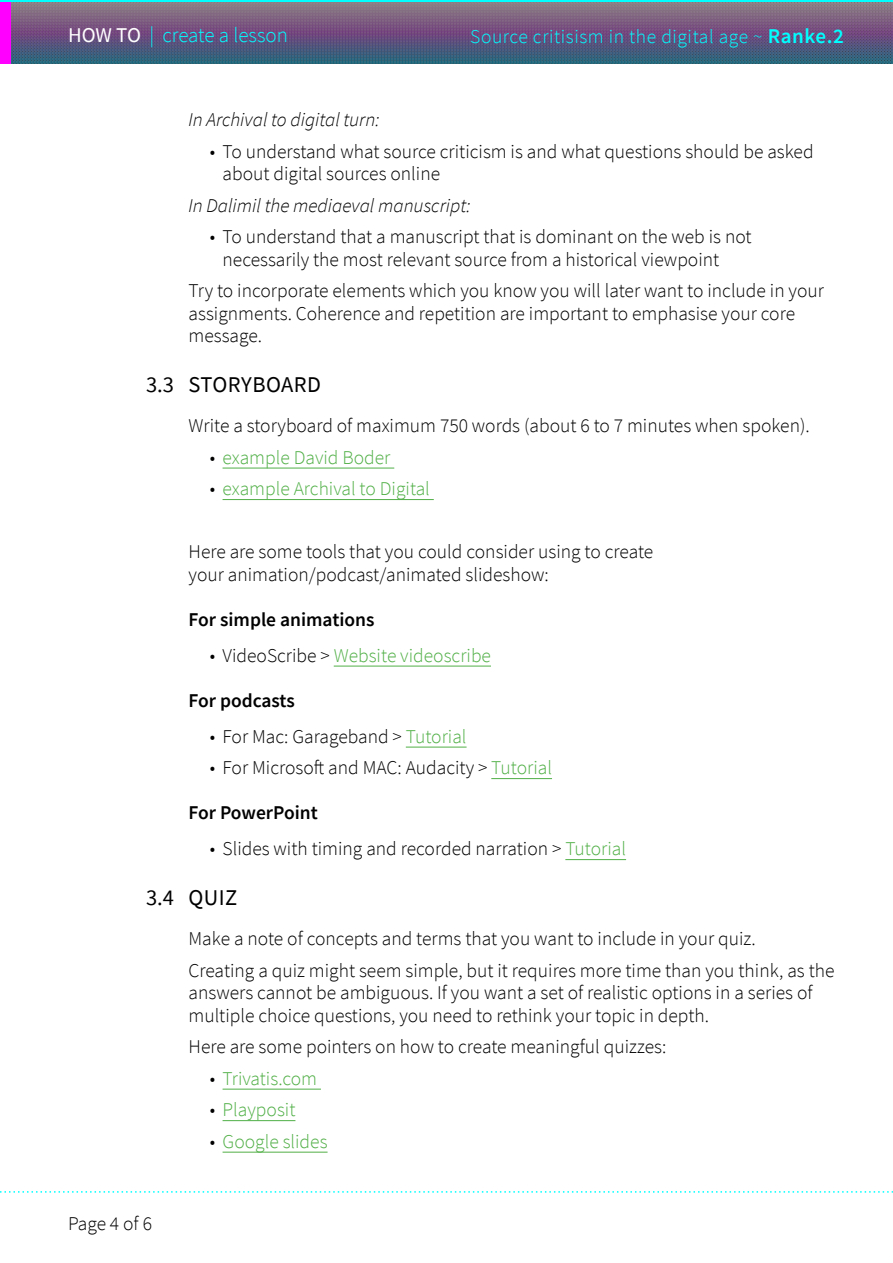
<style>
.page{position:relative;width:893px;height:1263px;background:#fff}
.page>*{position:absolute;margin:0;border:0;box-sizing:border-box;transform-origin:0 0}
.Hoofdkop{font:22.5px "Source Sans Pro";letter-spacing:.02em;color:#000}
.nrs_Hoofdkop{font:22.5px "Source Sans Pro";color:#000}
.t1{font:300 21px "Source Sans Pro";color:#0ff}
.Body_text{font:300 19.5px/22.5px "Source Sans Pro";color:#000}
.t2{font:300 19.5px "Source Sans Pro";color:#50af46}
.Body_text-2{font:italic 300 19.5px "Source Sans Pro";color:#000}
.Subkop{font:600 19.5px "Source Sans Pro";color:#000}
.t3{font:300 19.5px "Source Sans Pro";letter-spacing:.03em;color:#0ff}
.s1{font-weight:400;color:#fff}
.s2{font-weight:600;font-size:21px}
.s3{color:#000}
.s4{color:#50af46}
</style>
<div class="page">
<img style="left:10px;top:2px;width:883px;height:61px">
<svg style="left:0;top:1191px;width:893px;height:2px"></svg>
<div style="left:0;top:0;width:10px;height:63px;background:#f0f"></div>
<hr style="left:0;top:0;width:893px;height:2px;background:#0ff">
<hr style="left:223px;top:468px;width:171px;height:1px;background:#50af46">
<hr style="left:223px;top:499px;width:211px;height:1px;background:#50af46">
<hr style="left:334px;top:666px;width:157px;height:1px;background:#50af46">
<hr style="left:406px;top:747px;width:61px;height:1px;background:#50af46">
<hr style="left:491px;top:778px;width:61px;height:1px;background:#50af46">
<hr style="left:565px;top:859px;width:61px;height:1px;background:#50af46">
<hr style="left:223px;top:1089px;width:98px;height:1px;background:#50af46">
<hr style="left:223px;top:1120px;width:72px;height:1px;background:#50af46">
<hr style="left:223px;top:1152px;width:105px;height:1px;background:#50af46">
<p class="t1" style="left:68px;top:22px;width:221px"><span class="s1">HOW TO</span> | create a lesson</p>
<p class="t3" style="left:470px;top:25px;width:375px">Source critisism in the digital age ~ <span class="s2">Ranke.2</span></p>
<p class="nrs_Hoofdkop" style="left:146px;top:370px;width:29px">3.3</p>
<p class="Body_text-2" style="left:189px;top:108px;width:193px">In Archival to digital turn:</p>
<p class="Body_text" style="left:223px;top:140px;width:593px;text-indent:-13px">• To understand what source criticism is and what questions should be asked about digital sources online</p>
<p class="Body_text-2" style="left:189px;top:193px;width:284px">In Dalimil the mediaeval manuscript:</p>
<p class="Body_text" style="left:223px;top:225px;width:531px;text-indent:-13px">• To understand that a manuscript that is dominant on the web is not necessarily the most relevant source from a historical viewpoint</p>
<p class="Body_text" style="left:189px;top:279px;width:637px">Try to incorporate elements which you know you will later want to include in your assignments. Coherence and repetition are important to emphasise your core message.</p>
<p class="Hoofdkop" style="left:189px;top:370px;width:134px">STORYBOARD</p>
<p class="Body_text" style="left:189px;top:414px;width:623px">Write a storyboard of maximum 750 words (about 6 to 7 minutes when spoken).</p>
<p class="t2" style="left:210px;top:445px;width:182px"><span class="s3">•</span> example David Boder</p>
<p class="t2" style="left:210px;top:477px;width:222px"><span class="s3">•</span> example Archival to Digital</p>
<p class="nrs_Hoofdkop" style="left:146px;top:883px;width:29px">3.4</p>
<p class="Body_text" style="left:189px;top:540px;width:466px">Here are some tools that you could consider using to create your animation/podcast/animated slideshow:</p>
<p class="Subkop" style="left:189px;top:606px;width:187px">For simple animations</p>
<p class="t2" style="left:210px;top:643px;width:283px"><span class="s3">• VideoScribe &gt;</span> Website videoscribe</p>
<p class="Subkop" style="left:189px;top:687px;width:108px">For podcasts</p>
<p class="Body_text" style="left:210px;top:725px;width:258px">• For Mac: Garageband &gt; <span class="s4">Tutorial</span></p>
<p class="Body_text" style="left:210px;top:756px;width:344px">• For Microsoft and MAC: Audacity &gt; <span class="s4">Tutorial</span></p>
<p class="Subkop" style="left:189px;top:800px;width:131px">For PowerPoint</p>
<p class="Body_text" style="left:210px;top:837px;width:418px">• Slides with timing and recorded narration &gt; <span class="s4">Tutorial</span></p>
<p class="Hoofdkop" style="left:189px;top:883px;width:50px">QUIZ</p>
<p class="Body_text" style="left:189px;top:927px;width:569px">Make a note of concepts and terms that you want to include in your quiz.</p>
<p class="Body_text" style="left:189px;top:959px;width:647px">Creating a quiz might seem simple, but it requires more time than you think, as the answers cannot be ambiguous. If you want a set of realistic options in a series of multiple choice questions, you need to rethink your topic in depth.</p>
<p class="Body_text" style="left:189px;top:1035px;width:479px">Here are some pointers on how to create meaningful quizzes:</p>
<p class="t2" style="left:210px;top:1066px;width:109px"><span class="s3">•</span> Trivatis.com</p>
<p class="t2" style="left:210px;top:1098px;width:87px"><span class="s3">•</span> Playposit</p>
<p class="t2" style="left:210px;top:1129px;width:119px"><span class="s3">•</span> Google slides</p>
<p class="Body_text" style="left:68px;top:1212px;width:85px">Page 4 of 6</p>
</div>
